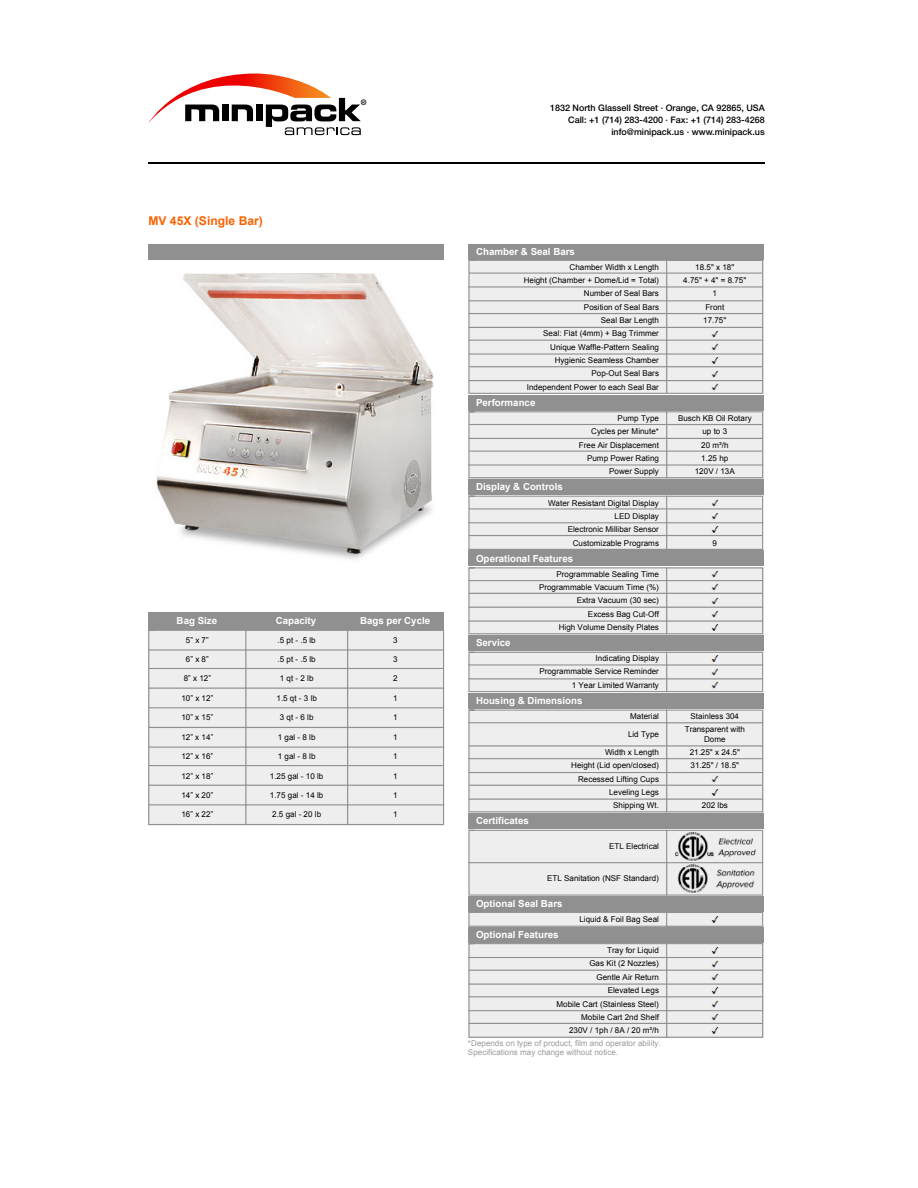
<style>
.page{position:relative;width:918px;height:1188px;background:#fff}
.page>*{position:absolute;margin:0;border:0;box-sizing:border-box;transform-origin:0 0}
.t1{font:700 12.15px "Arial";letter-spacing:.005em;color:#fb6100}
.t2{font:700 11.25px "Arial";color:#272f38}
.t3{font:700 9.75px "Arial";color:#fff}
.t4{font:500 9px/12px "Helvetica Neue LT Std";color:#000;text-align:right}
.t5{font:8.1px/13.4px "Arial";letter-spacing:.005em;color:#000;text-align:right}
.t6{font:8.1px/9.3px "Arial";letter-spacing:.005em;color:#9a9a9a}
</style>
<div class="page">
<hr style="left:148px;top:163px;width:617px;height:1px;background:#000">
<svg style="left:148px;top:73px;width:218px;height:62px"></svg>
<div style="left:148px;top:244px;width:296px;height:15px;background:#909090"></div>
<div style="left:148px;top:612px;width:296px;height:18px;background:#909090"></div>
<div style="left:468px;top:244px;width:295px;height:15px;background:#909090"></div>
<div style="left:468px;top:395px;width:295px;height:15px;background:#909090"></div>
<div style="left:468px;top:480px;width:295px;height:15px;background:#909090"></div>
<div style="left:468px;top:551px;width:295px;height:15px;background:#909090"></div>
<div style="left:468px;top:635px;width:295px;height:16px;background:#909090"></div>
<div style="left:468px;top:693px;width:295px;height:15px;background:#909090"></div>
<div style="left:468px;top:814px;width:295px;height:15px;background:#909090"></div>
<svg style="left:468px;top:829px;width:295px;height:67px;background:#e6e6e6"></svg>
<img style="left:675px;top:832px;width:80px;height:29px">
<img style="left:675px;top:865px;width:80px;height:28px">
<div style="left:468px;top:896px;width:295px;height:15px;background:#909090"></div>
<div style="left:468px;top:927px;width:295px;height:16px;background:#909090"></div>
<img style="left:156px;top:273px;width:278px;height:286px">
<svg style="left:148px;top:630px;width:296px;height:195px;background:#e7e7e7"></svg>
<svg style="left:468px;top:259px;width:295px;height:135px;background:#e3e3e3"></svg>
<svg style="left:468px;top:411px;width:295px;height:67px;background:#e3e3e3"></svg>
<svg style="left:468px;top:495px;width:295px;height:55px;background:#e2e2e2"></svg>
<svg style="left:468px;top:567px;width:295px;height:67px;background:#e3e3e3"></svg>
<svg style="left:468px;top:651px;width:295px;height:41px;background:#e2e2e2"></svg>
<svg style="left:468px;top:709px;width:295px;height:103px;background:#e4e4e4"></svg>
<svg style="left:468px;top:911px;width:295px;height:16px;background:#dadada"></svg>
<svg style="left:468px;top:943px;width:295px;height:95px;background:#e3e3e3"></svg>
<h1 class="t1" style="left:148px;top:212px;width:116px">MV 45X (Single Bar)</h1>
<p class="t3" style="left:177px;top:614px;width:42px">Bag Size</p>
<p class="t3" style="left:276px;top:614px;width:42px">Capacity</p>
<p class="t3" style="left:360px;top:614px;width:72px">Bags per Cycle</p>
<p class="t5" style="left:186px;top:633px;width:24px">5” x 7”</p>
<p class="t5" style="left:278px;top:633px;width:40px">.5 pt - .5 lb</p>
<p class="t5" style="left:393px;top:633px;width:6px">3</p>
<p class="t5" style="left:186px;top:652px;width:24px">6” x 8”</p>
<p class="t5" style="left:278px;top:652px;width:40px">.5 pt - .5 lb</p>
<p class="t5" style="left:393px;top:652px;width:6px">3</p>
<p class="t5" style="left:184px;top:672px;width:29px">8” x 12”</p>
<p class="t5" style="left:280px;top:672px;width:35px">1 qt - 2 lb</p>
<p class="t5" style="left:393px;top:672px;width:6px">2</p>
<p class="t5" style="left:181px;top:691px;width:33px">10” x 12”</p>
<p class="t5" style="left:276px;top:691px;width:42px">1.5 qt - 3 lb</p>
<p class="t5" style="left:393px;top:691px;width:6px">1</p>
<p class="t5" style="left:181px;top:711px;width:33px">10” x 15”</p>
<p class="t5" style="left:280px;top:711px;width:35px">3 qt - 6 lb</p>
<p class="t5" style="left:393px;top:711px;width:6px">1</p>
<p class="t5" style="left:181px;top:730px;width:33px">12” x 14”</p>
<p class="t5" style="left:278px;top:730px;width:39px">1 gal - 8 lb</p>
<p class="t5" style="left:393px;top:730px;width:6px">1</p>
<p class="t5" style="left:181px;top:750px;width:33px">12” x 16”</p>
<p class="t5" style="left:278px;top:750px;width:39px">1 gal - 8 lb</p>
<p class="t5" style="left:393px;top:750px;width:6px">1</p>
<p class="t5" style="left:181px;top:769px;width:33px">12” x 18”</p>
<p class="t5" style="left:270px;top:769px;width:55px">1.25 gal - 10 lb</p>
<p class="t5" style="left:393px;top:769px;width:6px">1</p>
<p class="t5" style="left:181px;top:788px;width:33px">14” x 20”</p>
<p class="t5" style="left:270px;top:788px;width:55px">1.75 gal - 14 lb</p>
<p class="t5" style="left:393px;top:788px;width:6px">1</p>
<p class="t5" style="left:181px;top:808px;width:33px">16” x 22”</p>
<p class="t5" style="left:272px;top:808px;width:50px">2.5 gal - 20 lb</p>
<p class="t5" style="left:393px;top:808px;width:6px">1</p>
<p class="t4" style="left:550px;top:102px;width:216px">1832 North Glassell Street · Orange, CA 92865, USA<br>Call: +1 (714) 283-4200 · Fax: +1 (714) 283-4268 info@minipack.us · www.minipack.us</p>
<h2 class="t2" style="left:591px;top:104px;width:174px">Packaging Machines &amp; Systems</h2>
<p class="t3" style="left:476px;top:244px;width:100px">Chamber &amp; Seal Bars</p>
<p class="t5" style="left:570px;top:260px;width:91px">Chamber Width x Length</p>
<p class="t5" style="left:695px;top:260px;width:41px">18.5" x 18"</p>
<p class="t5" style="left:524px;top:274px;width:137px">Height (Chamber + Dome/Lid = Total)</p>
<p class="t5" style="left:683px;top:274px;width:65px">4.75" + 4" = 8.75"</p>
<p class="t5" style="left:584px;top:287px;width:77px">Number of Seal Bars</p>
<p class="t5" style="left:713px;top:287px;width:6px">1</p>
<p class="t5" style="left:584px;top:300px;width:77px">Position of Seal Bars</p>
<p class="t5" style="left:705px;top:300px;width:20px">Front</p>
<p class="t5" style="left:601px;top:314px;width:59px">Seal Bar Length</p>
<p class="t5" style="left:703px;top:314px;width:25px">17.75"</p>
<p class="t5" style="left:527px;top:327px;width:134px">Seal: Flat (4mm) + Bag Trimmer<br>Unique Waffle-Pattern Sealing<br>Hygienic Seamless Chamber<br>Pop-Out Seal Bars<br>Independent Power to each Seal Bar</p>
<p class="t3" style="left:476px;top:396px;width:61px">Performance</p>
<p class="t5" style="left:618px;top:411px;width:43px">Pump Type</p>
<p class="t5" style="left:678px;top:411px;width:75px">Busch KB Oil Rotary</p>
<p class="t5" style="left:591px;top:425px;width:69px">Cycles per Minute*</p>
<p class="t5" style="left:702px;top:425px;width:26px">up to 3</p>
<p class="t5" style="left:579px;top:438px;width:82px">Free Air Displacement</p>
<p class="t5" style="left:701px;top:438px;width:29px">20 m³/h</p>
<p class="t5" style="left:587px;top:451px;width:73px">Pump Power Rating</p>
<p class="t5" style="left:701px;top:451px;width:28px">1.25 hp</p>
<p class="t5" style="left:609px;top:465px;width:51px">Power Supply</p>
<p class="t5" style="left:695px;top:465px;width:41px">120V / 13A</p>
<p class="t3" style="left:476px;top:480px;width:88px">Display &amp; Controls</p>
<p class="t5" style="left:548px;top:496px;width:113px">Water Resistant Digital Display<br>LED Display<br>Electronic Millibar Sensor<br>Customizable Programs</p>
<p class="t5" style="left:713px;top:536px;width:6px">9</p>
<p class="t3" style="left:476px;top:551px;width:99px">Operational Features</p>
<p class="t5" style="left:539px;top:567px;width:121px">Programmable Sealing Time<br>Programmable Vacuum Time (%)<br>Extra Vacuum (30 sec)<br>Excess Bag Cut-Off<br>High Volume Density Plates</p>
<p class="t3" style="left:476px;top:636px;width:36px">Service</p>
<p class="t5" style="left:539px;top:652px;width:121px">Indicating Display<br>Programmable Service Reminder<br>1 Year Limited Warranty</p>
<p class="t3" style="left:476px;top:694px;width:108px">Housing &amp; Dimensions</p>
<p class="t5" style="left:630px;top:709px;width:30px">Material</p>
<p class="t5" style="left:691px;top:709px;width:50px">Stainless 304</p>
<p class="t5" style="left:628px;top:727px;width:33px">Lid Type</p>
<p class="t5" style="left:685px;top:725px;width:62px;line-height:9.3px;text-align:center">Transparent with<br>Dome</p>
<p class="t5" style="left:605px;top:745px;width:55px">Width x Length</p>
<p class="t5" style="left:690px;top:745px;width:52px">21.25" x 24.5"</p>
<p class="t5" style="left:571px;top:759px;width:89px">Height (Lid open/closed)</p>
<p class="t5" style="left:691px;top:759px;width:50px">31.25" / 18.5"</p>
<p class="t5" style="left:578px;top:772px;width:82px">Recessed Lifting Cups<br>Leveling Legs<br>Shipping Wt.</p>
<p class="t5" style="left:702px;top:799px;width:28px">202 lbs</p>
<p class="t3" style="left:476px;top:814px;width:54px">Certificates</p>
<p class="t5" style="left:609px;top:839px;width:51px">ETL Electrical</p>
<p class="t5" style="left:547px;top:872px;width:113px">ETL Sanitation (NSF Standard)</p>
<p class="t3" style="left:476px;top:897px;width:88px">Optional Seal Bars</p>
<p class="t5" style="left:579px;top:912px;width:81px">Liquid &amp; Foil Bag Seal</p>
<p class="t3" style="left:476px;top:928px;width:84px">Optional Features</p>
<p class="t5" style="left:557px;top:944px;width:104px">Tray for Liquid<br>Gas Kit (2 Nozzles)<br>Gentle Air Return<br>Elevated Legs<br>Mobile Cart (Stainless Steel)<br>Mobile Cart 2nd Shelf<br>230V / 1ph / 8A / 20 m³/h</p>
<p class="t6" style="left:468px;top:1038px;width:194px">*Depends on type of product, film and operator ability.<br>Specifications may change without notice.</p>
</div>
